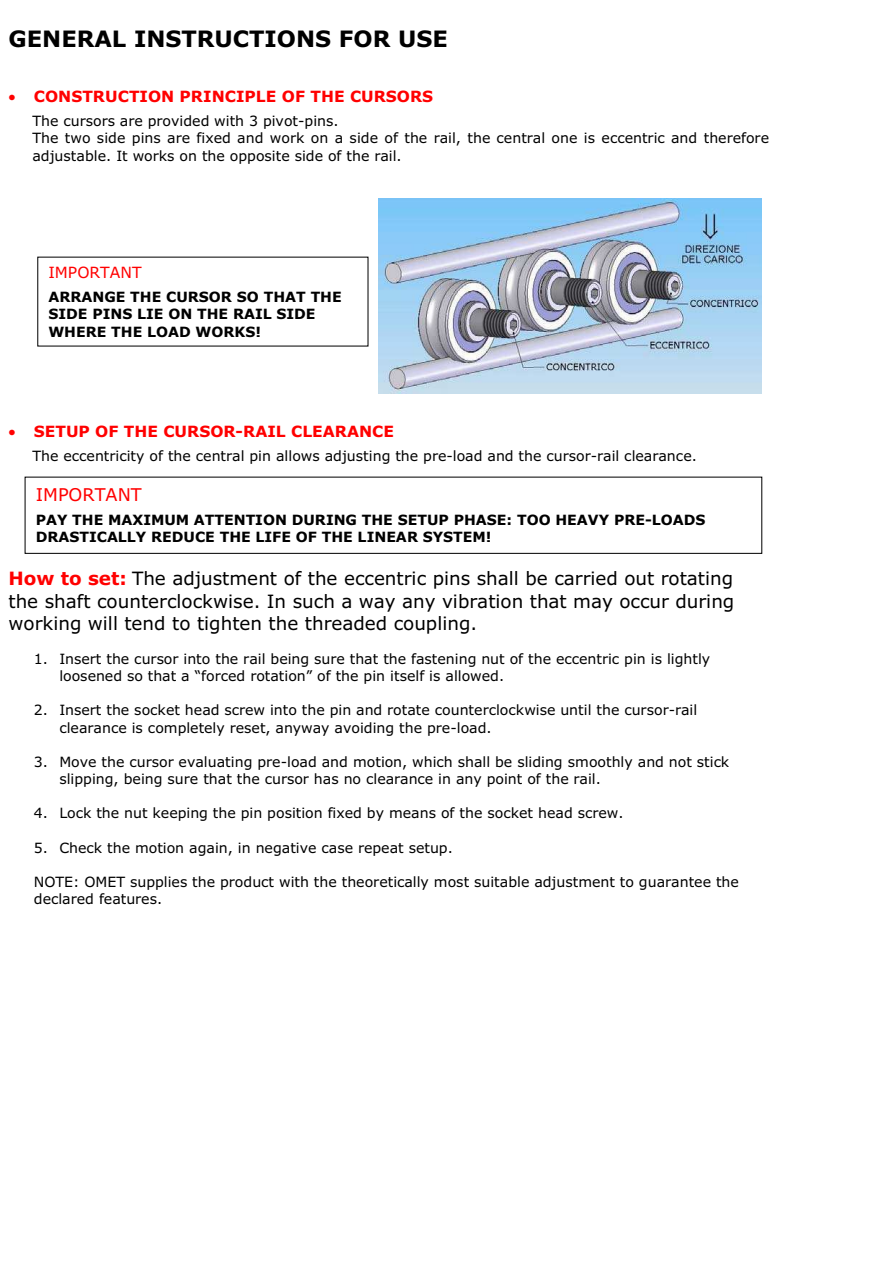
<style>
.page{position:relative;width:893px;height:1263px;background:#fff}
.page>*{position:absolute;margin:0;border:0;box-sizing:border-box;transform-origin:0 0}
.t1{font:700 22.65px "Verdana";color:#000}
.t2{font:18.3px/22.4px "Verdana";color:#000;text-align:justify}
.t3{font:17.55px "Verdana";color:#f00}
.t4{font:700 15.45px "Verdana";color:#f00}
.t5{font:15.45px "Verdana";color:#f00}
.t6{font:14.1px/17.1px "Verdana";color:#000}
.t7{font:700 14.1px/17.1px "Verdana";color:#000}
.s1{font-weight:700;color:#f00}
</style>
<div class="page">
<div style="left:25px;top:477px;width:737px;height:77px;border:1px solid #000"></div>
<img style="left:379px;top:198px;width:383px;height:196px">
<h1 class="t1" style="left:9px;top:26px;width:441px">GENERAL INSTRUCTIONS FOR USE</h1>
<p class="t4" style="left:9px;top:88px;width:426px">• CONSTRUCTION PRINCIPLE OF THE CURSORS</p>
<p class="t6" style="left:32px;top:114px;width:738px">The cursors are provided with 3 pivot-pins.<br>The two side pins are fixed and work on a side of the rail, the central one is eccentric and therefore adjustable. It works on the opposite side of the rail.</p>
<p class="t5" style="left:48px;top:267px;width:95px">IMPORTANT</p>
<p class="t7" style="left:48px;top:289px;width:295px">ARRANGE THE CURSOR SO THAT THE<br>SIDE PINS LIE ON THE RAIL SIDE<br>WHERE THE LOAD WORKS!</p>
<p class="t4" style="left:9px;top:422px;width:387px">• SETUP OF THE CURSOR-RAIL CLEARANCE</p>
<p class="t6" style="left:32px;top:448px;width:666px">The eccentricity of the central pin allows adjusting the pre-load and the cursor-rail clearance.</p>
<p class="t3" style="left:36px;top:487px;width:108px">IMPORTANT</p>
<p class="t7" style="left:36px;top:512px;width:671px">PAY THE MAXIMUM ATTENTION DURING THE SETUP PHASE: TOO HEAVY PRE-LOADS<br>DRASTICALLY REDUCE THE LIFE OF THE LINEAR SYSTEM!</p>
<p class="t2" style="left:9px;top:569px;width:727px"><span class="s1">How to set:</span> The adjustment of the eccentric pins shall be carried out rotating the shaft counterclockwise. In such a way any vibration that may occur during working will tend to tighten the threaded coupling.</p>
<p class="t6" style="left:59px;top:651px;width:652px;text-indent:-25px">1. Insert the cursor into the rail being sure that the fastening nut of the eccentric pin is lightly loosened so that a “forced rotation” of the pin itself is allowed.</p>
<p class="t6" style="left:59px;top:703px;width:639px;text-indent:-25px">2. Insert the socket head screw into the pin and rotate counterclockwise until the cursor-rail clearance is completely reset, anyway avoiding the pre-load.</p>
<p class="t6" style="left:59px;top:754px;width:671px;text-indent:-25px">3. Move the cursor evaluating pre-load and motion, which shall be sliding smoothly and not stick slipping, being sure that the cursor has no clearance in any point of the rail.</p>
<p class="t6" style="left:34px;top:806px;width:591px">4. Lock the nut keeping the pin position fixed by means of the socket head screw.</p>
<p class="t6" style="left:34px;top:840px;width:420px">5. Check the motion again, in negative case repeat setup.</p>
<p class="t6" style="left:34px;top:874px;width:706px">NOTE: OMET supplies the product with the theoretically most suitable adjustment to guarantee the declared features.</p>
</div>
